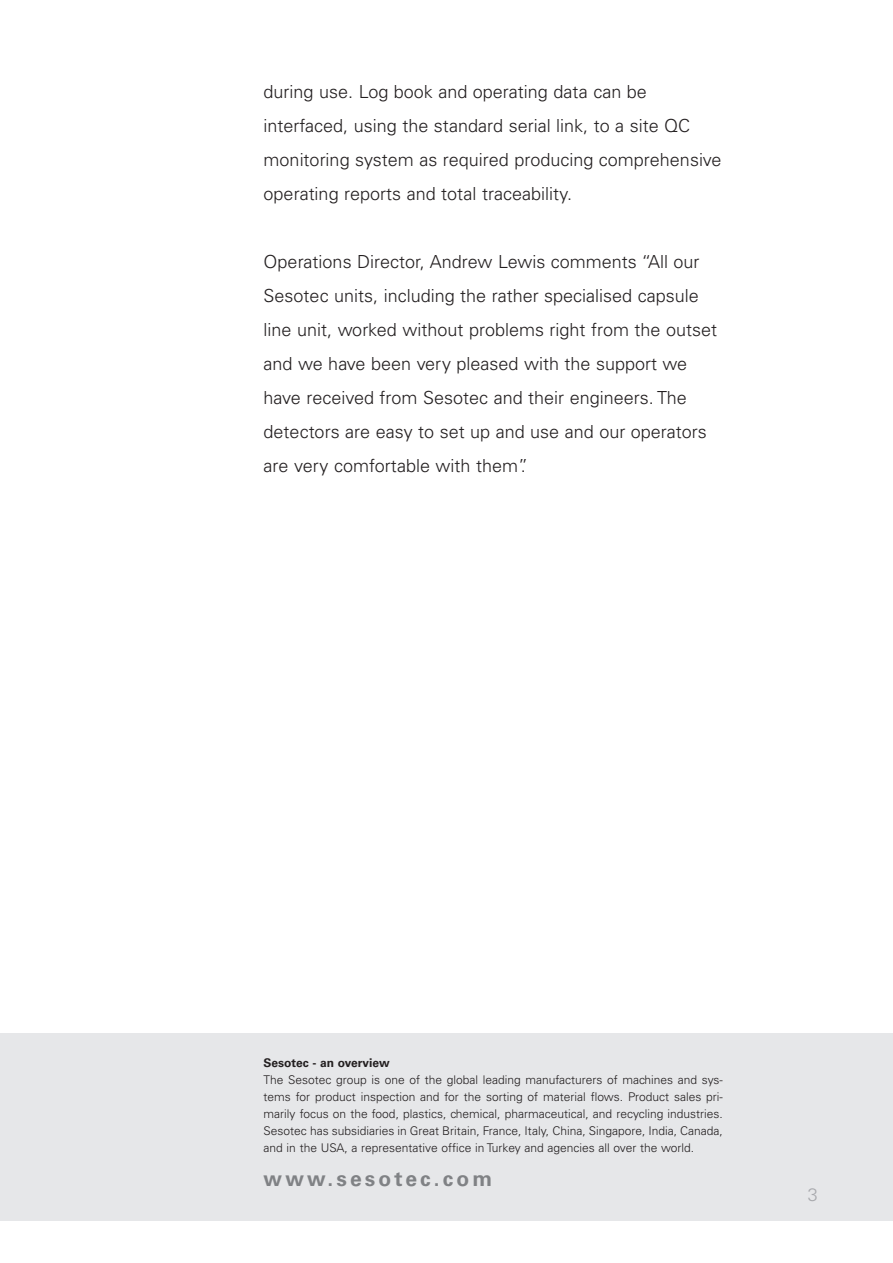
<style>
.page{position:relative;width:893px;height:1263px;background:#fff}
.page>*{position:absolute;margin:0;border:0;box-sizing:border-box;transform-origin:0 0}
.t1{font:700 21px "Univers LT";letter-spacing:.15em;color:#808285}
.t2{font:300 18px/34px "Univers LT";color:#231f20}
.t3{font:300 18px "Univers LT";color:#a8a9ad}
.t4{font:300 12px/17px "Univers LT";color:#231f20;text-align:justify}
.t5{font:700 12px "Univers LT";color:#231f20}
</style>
<div class="page">
<div style="left:0;top:1033px;width:893px;height:187px;background:#e6e7e9"></div>
<p class="t2" style="left:264px;top:74px;width:459px">during use. Log book and operating data can be interfaced, using the standard serial link, to a site QC monitoring system as required producing comprehensive operating reports and total traceability.</p>
<p class="t2" style="left:264px;top:245px;width:455px">Operations Director, Andrew Lewis comments “All our Sesotec units, including the rather specialised capsule line unit, worked without problems right from the outset and we have been very pleased with the support we have received from Sesotec and their engineers. The detectors are easy to set up and use and our operators are very comfortable with them”.</p>
<p class="t5" style="left:264px;top:1056px;width:128px">Sesotec - an overview</p>
<p class="t4" style="left:264px;top:1071px;width:461px">The Sesotec group is one of the global leading manufacturers of machines and sys&shy;tems for product inspection and for the sorting of material flows. Product sales pri&shy;marily focus on the food, plastics, chemical, pharmaceutical, and recycling industries.<br>Sesotec has subsidiaries in Great Britain, France, Italy, China, Singapore, India, Canada, and in the USA, a representative office in Turkey and agencies all over the world.</p>
<p class="t1" style="left:264px;top:1167px;width:230px">www.sesotec.com</p>
<p class="t3" style="left:808px;top:1183px;width:12px">3</p>
</div>
